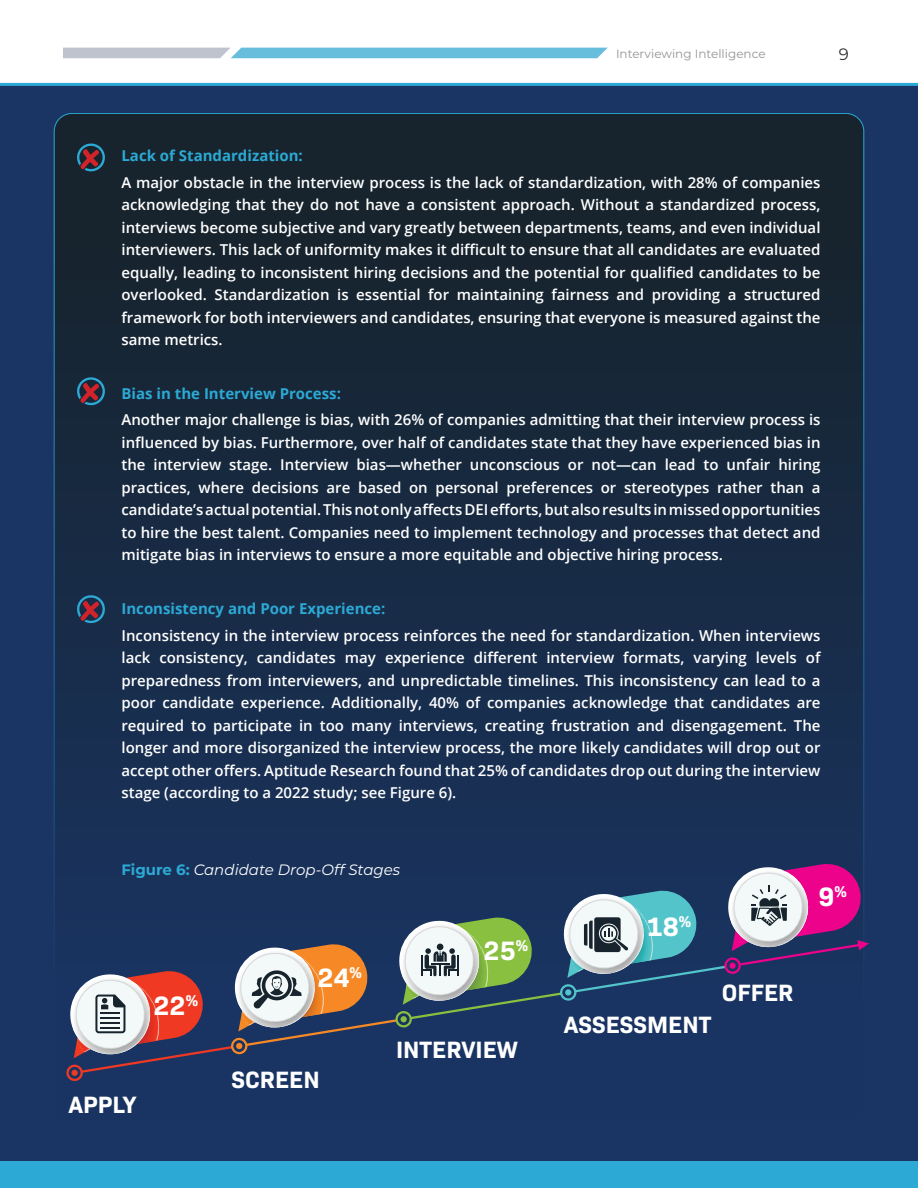
<style>
.page{position:relative;width:918px;height:1188px;background:#fff}
.page>*{position:absolute;margin:0;border:0;box-sizing:border-box;transform-origin:0 0}
.t1{font:700 27px "Bio Sans";color:#fff}
.t2{font:700 24px "Bio Sans";color:#fff}
.t3{font:16.5px "Montserrat";color:#312f30}
.t4{font:600 15px/22.5px "Open Sans";color:#fff;text-align:justify}
.t5{font:700 15px "Open Sans";color:#2ca9d4}
.t6{font:italic 15px "Montserrat";color:#fff}
.t7{font:12px "Montserrat";color:#939598}
.s1{font-weight:700;font-style:normal;color:#2ca9d4}
</style>
<div class="page">
<svg style="left:63px;top:48px;width:545px;height:10px;background:#84c0d8"></svg>
<div style="left:0;top:85px;width:918px;height:1083px;background:#1a3564"></div>
<div style="left:54px;top:113px;width:810px;height:1008px;background:linear-gradient(to bottom,#172228,#193668);border-radius:18px"></div>
<svg style="left:76px;top:142px;width:31px;height:31px"></svg>
<svg style="left:76px;top:376px;width:31px;height:31px"></svg>
<svg style="left:76px;top:594px;width:31px;height:30px"></svg>
<div style="left:0;top:1161px;width:918px;height:26px;background:#2ca9d4"></div>
<svg style="left:66px;top:861px;width:803px;height:221px"></svg>
<hr style="left:0;top:83px;width:918px;height:3px;background:#2ca9d4">
<p class="t7" style="left:616px;top:45px;width:151px">Interviewing Intelligence</p>
<p class="t3" style="left:839px;top:43px;width:12px">9</p>
<p class="t5" style="left:121px;top:145px;width:183px">Lack of Standardization:</p>
<p class="t4" style="left:121px;top:171px;width:701px">A major obstacle in the interview process is the lack of standardization, with 28% of companies acknowledging that they do not have a consistent approach. Without a standardized process, interviews become subjective and vary greatly between departments, teams, and even individual interviewers. This lack of uniformity makes it difficult to ensure that all candidates are evaluated equally, leading to inconsistent hiring decisions and the potential for qualified candidates to be overlooked. Standardization is essential for maintaining fairness and providing a structured framework for both interviewers and candidates, ensuring that everyone is measured against the same metrics.</p>
<p class="t5" style="left:121px;top:383px;width:221px">Bias in the Interview Process:</p>
<p class="t4" style="left:121px;top:408px;width:701px">Another major challenge is bias, with 26% of companies admitting that their interview process is influenced by bias. Furthermore, over half of candidates state that they have experienced bias in the interview stage. Interview bias—whether unconscious or not—can lead to unfair hiring practices, where decisions are based on personal preferences or stereotypes rather than a candidate’s actual potential. This not only affects DEI efforts, but also results in missed opportunities to hire the best talent. Companies need to implement technology and processes that detect and mitigate bias in interviews to ensure a more equitable and objective hiring process.</p>
<p class="t5" style="left:121px;top:598px;width:265px">Inconsistency and Poor Experience:</p>
<p class="t4" style="left:121px;top:624px;width:701px">Inconsistency in the interview process reinforces the need for standardization. When interviews lack consistency, candidates may experience different interview formats, varying levels of preparedness from interviewers, and unpredictable timelines. This inconsistency can lead to a poor candidate experience. Additionally, 40% of companies acknowledge that candidates are required to participate in too many interviews, creating frustration and disengagement. The longer and more disorganized the interview process, the more likely candidates will drop out or accept other offers. Aptitude Research found that 25% of candidates drop out during the interview stage (according to a 2022 study; see Figure 6).</p>
<p class="t6" style="left:122px;top:859px;width:280px"><span class="s1">Figure 6:</span> Candidate Drop-Off Stages</p>
<h1 class="t1" style="left:154px;top:985px;width:46px">22<sup>%</sup></h1>
<h1 class="t1" style="left:317px;top:957px;width:46px">24<sup>%</sup></h1>
<h1 class="t1" style="left:484px;top:930px;width:46px">25<sup>%</sup></h1>
<h2 class="t2" style="left:68px;top:1087px;width:69px">APPLY</h2>
<h2 class="t2" style="left:232px;top:1061px;width:90px">SCREEN</h2>
<h2 class="t2" style="left:396px;top:1032px;width:123px">INTERVIEW</h2>
<h1 class="t1" style="left:647px;top:906px;width:46px">18<sup>%</sup></h1>
<h2 class="t2" style="left:564px;top:1006px;width:149px">ASSESSMENT</h2>
<h2 class="t2" style="left:722px;top:974px;width:73px">OFFER</h2>
<h1 class="t1" style="left:818px;top:876px;width:30px">9<sup>%</sup></h1>
</div>
